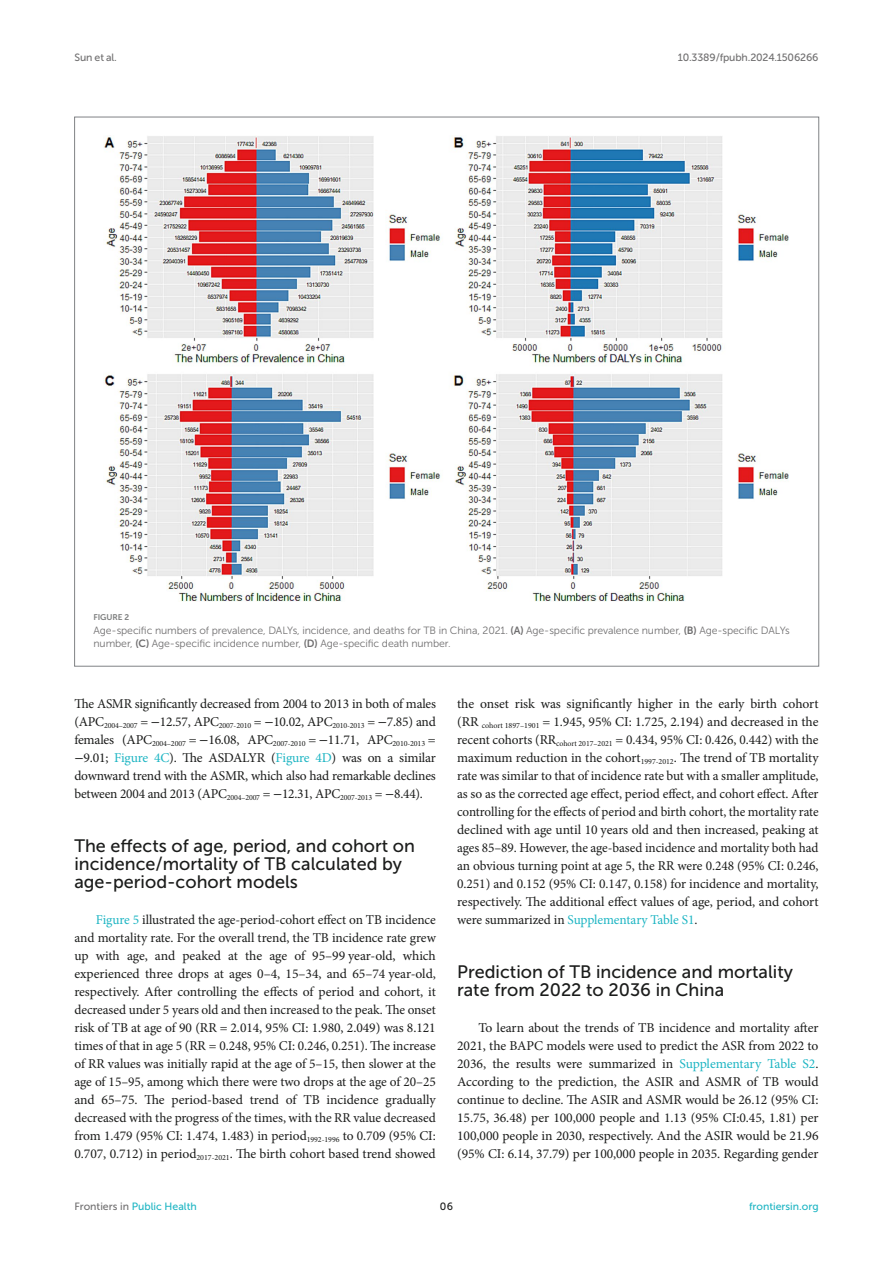
<style>
.page{position:relative;width:893px;height:1263px;background:#fff}
.page>*{position:absolute;margin:0;border:0;box-sizing:border-box;transform-origin:0 0}
.HEAD_2{font:18px/18px "Museo Sans 500";color:#1b1c1b}
.TEXT{font:13.5px/18px "Minion Pro";letter-spacing:-.01em;color:#1b1c1b;text-align:justify}
.FIG_LEG{font:10.5px/13.5px "Museo Sans 300";letter-spacing:-.01em;color:#706f70}
.t1{font:10.5px "Museo Sans 500";color:#1db5c3}
.t2{font:10.5px "Museo Sans 500";letter-spacing:-.015em;color:#706f70}
.t3{font:10.5px "Museo Sans 500";color:#1b1c1b}
.FIG_HD{font:8.25px "Museo Sans 700";letter-spacing:-.01em;color:#7e7f7f}
.s1{font-family:"Museo Sans 700"}
.s2{font-family:"STIX General"}
.s3{color:#1db5c3}
.s4{color:#706f70}
</style>
<div class="page">
<img style="left:103px;top:136px;width:686px;height:465px">
<p class="t2" style="left:74px;top:51px;width:44px">Sun et al.</p>
<p class="t2" style="left:678px;top:51px;width:142px">10.3389/fpubh.2024.1506266</p>
<p class="FIG_HD" style="left:94px;top:613px;width:37px">FIGURE 2</p>
<p class="FIG_LEG" style="left:94px;top:623px;width:698px">Age-specific numbers of prevalence, DALYs, incidence, and deaths for TB in China, 2021. <span class="s1">(A)</span> Age-specific prevalence number, <span class="s1">(B)</span> Age-specific DALYs number, <span class="s1">(C)</span> Age-specific incidence number, <span class="s1">(D)</span> Age-specific death number.</p>
<p class="TEXT" style="left:74px;top:695px;width:363px">The ASMR significantly decreased from 2004 to 2013 in both of males (APC<sub>2004–2007</sub> = <span class="s2">−</span>12.57, APC<sub>2007-2010</sub> = <span class="s2">−</span>10.02, APC<sub>2010-2013</sub> = <span class="s2">−</span>7.85) and females (APC<sub>2004–2007</sub> = <span class="s2">−</span>16.08, APC<sub>2007-2010</sub> = <span class="s2">−</span>11.71, APC<sub>2010-2013</sub> = <span class="s2">−</span>9.01; <span class="s3">Figure 4C</span>). The ASDALYR (<span class="s3">Figure 4D</span>) was on a similar downward trend with the ASMR, which also had remarkable declines between 2004 and 2013 (APC<sub>2004–2007</sub> = <span class="s2">−</span>12.31, APC<sub>2007-2013</sub> = <span class="s2">−</span>8.44).</p>
<p class="HEAD_2" style="left:74px;top:837px;width:342px">The effects of age, period, and cohort on incidence/mortality of TB calculated by age-period-cohort models</p>
<p class="TEXT" style="left:74px;top:911px;width:363px;text-indent:21px"><span class="s3">Figure 5</span> illustrated the age-period-cohort effect on TB incidence and mortality rate. For the overall trend, the TB incidence rate grew up with age, and peaked at the age of 95–99 year-old, which experienced three drops at ages 0–4, 15–34, and 65–74 year-old, respectively. After controlling the effects of period and cohort, it decreased under 5 years old and then increased to the peak. The onset risk of TB at age of 90 (RR = 2.014, 95% CI: 1.980, 2.049) was 8.121 times of that in age 5 (RR = 0.248, 95% CI: 0.246, 0.251). The increase of RR values was initially rapid at the age of 5–15, then slower at the age of 15–95, among which there were two drops at the age of 20–25 and 65–75. The period-based trend of TB incidence gradually decreased with the progress of the times, with the RR value decreased from 1.479 (95% CI: 1.474, 1.483) in period<sub>1992-1996</sub> to 0.709 (95% CI:<br>0.707, 0.712) in period<sub>2017-2021</sub>. The birth cohort based trend showed</p>
<p class="TEXT" style="left:457px;top:695px;width:363px">the onset risk was significantly higher in the early birth cohort (RR <sub>cohort</sub> <sub>1897–1901</sub> = 1.945, 95% CI: 1.725, 2.194) and decreased in the recent cohorts (RR<sub>cohort</sub> <sub>2017–2021</sub> = 0.434, 95% CI: 0.426, 0.442) with the maximum reduction in the cohort<sub>1997-2012</sub>. The trend of TB mortality rate was similar to that of incidence rate but with a smaller amplitude, as so as the corrected age effect, period effect, and cohort effect. After controlling for the effects of period and birth cohort, the mortality rate declined with age until 10 years old and then increased, peaking at ages 85–89. However, the age-based incidence and mortality both had an obvious turning point at age 5, the RR were 0.248 (95% CI: 0.246, 0.251) and 0.152 (95% CI: 0.147, 0.158) for incidence and mortality, respectively. The additional effect values of age, period, and cohort were summarized in <span class="s3">Supplementary Table S1</span>.</p>
<p class="HEAD_2" style="left:457px;top:963px;width:337px">Prediction of TB incidence and mortality rate from 2022 to 2036 in China</p>
<p class="TEXT" style="left:457px;top:1019px;width:363px;text-indent:21px">To learn about the trends of TB incidence and mortality after 2021, the BAPC models were used to predict the ASR from 2022 to 2036, the results were summarized in <span class="s3">Supplementary Table S2</span>.<br>According to the prediction, the ASIR and ASMR of TB would continue to decline. The ASIR and ASMR would be 26.12 (95% CI:<br>15.75, 36.48) per 100,000 people and 1.13 (95% CI:0.45, 1.81) per 100,000 people in 2030, respectively. And the ASIR would be 21.96 (95% CI: 6.14, 37.79) per 100,000 people in 2035. Regarding gender</p>
<p class="t1" style="left:74px;top:1200px;width:124px"><span class="s4">Frontiers in</span> Public Health</p>
<p class="t3" style="left:440px;top:1200px;width:15px">06</p>
<p class="t1" style="left:749px;top:1200px;width:71px">frontiersin.org</p>
</div>
